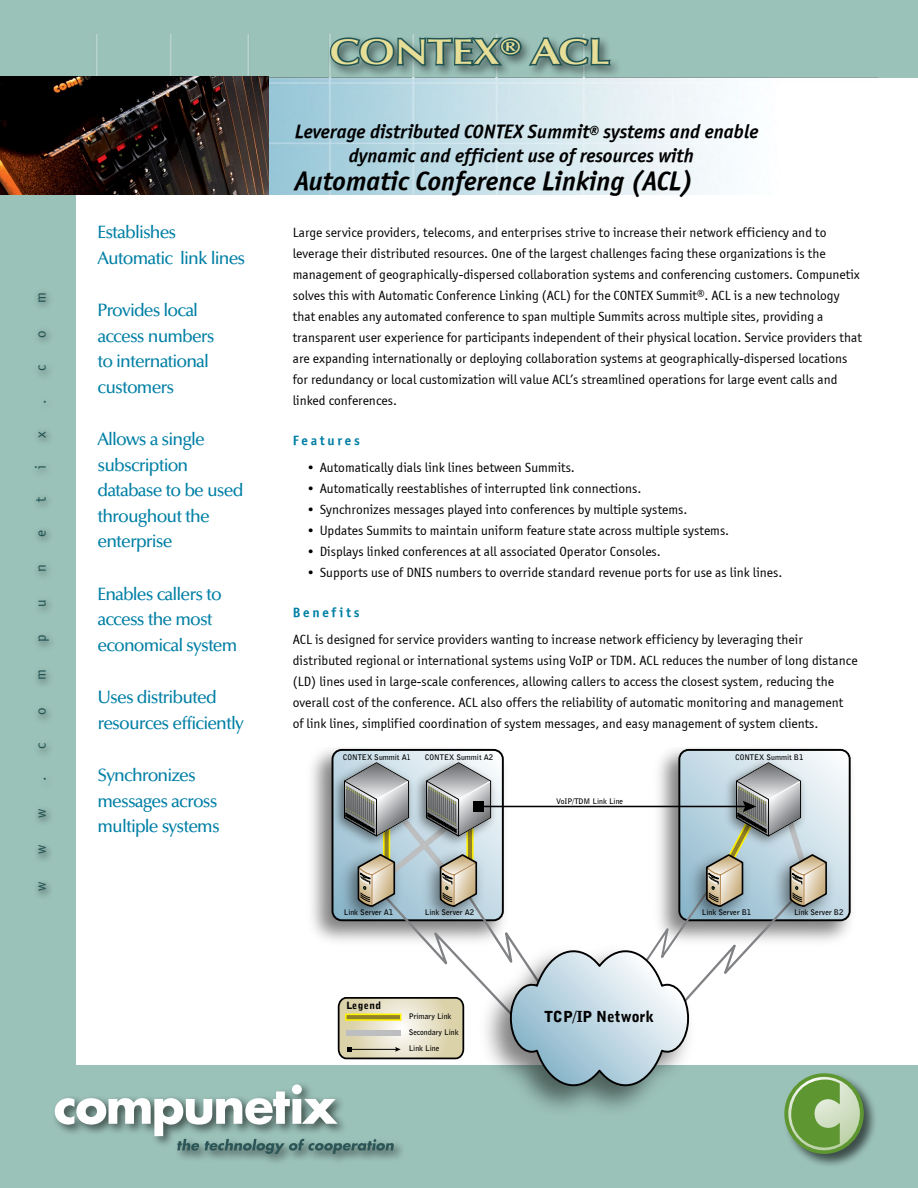
<style>
.page{position:relative;width:918px;height:1188px;background:#fff}
.page>*{position:absolute;margin:0;border:0;box-sizing:border-box;transform-origin:0 0}
.t1{font:600 36px "Optima";color:#e7de98;scale:1.2 1}
.t2{font:italic 27px "Officina Sans ITCTT Bold";color:#000}
.t3{font:italic 19.5px/24px "Officina Sans ITCTT Bold";color:#000;text-align:center}
.t4{font:500 18px/25.5px "Optima";letter-spacing:-.05em;color:#007fa5}
.t5{font:900 15.15px "Bell Gothic BT";color:#000}
.t6{font:15px "Officina Sans ITCTT Book";color:#205352}
.t7{font:13.5px/21px "Officina Sans ITCTT Book";color:#000}
.t8{font:13.5px "Officina Sans ITCTT Bold";letter-spacing:.2em;color:#007fa4}
.t9{font:900 10.05px "Bell Gothic BT";letter-spacing:.05em;color:#000}
.t10{font:700 7.65px/16px "Bell Gothic BT";color:#000}
</style>
<div class="page">
<div style="left:0;top:1065px;width:918px;height:123px;background:#9bc2b9"></div>
<div style="left:0;top:54px;width:75px;height:1134px;background:#9bc2b9"></div>
<div style="left:0;top:0;width:918px;height:78px;background:#9bc2b9"></div>
<img style="left:75px;top:35px;width:803px;height:160px">
<div style="left:327px;top:34px;width:296px;height:44px;background:#000;opacity:.5"></div>
<svg style="left:328px;top:34px;width:285px;height:34px"></svg>
<div style="left:29px;top:287px;width:28px;height:613px;background:#000;opacity:.75"></div>
<div style="left:51px;top:1081px;width:355px;height:85px;background:#000;opacity:.6"></div>
<img style="left:0;top:77px;width:268px;height:118px">
<div style="left:783px;top:1072px;width:95px;height:96px;background:#000;opacity:.6"></div>
<svg style="left:55px;top:750px;width:809px;height:404px"></svg>
<p class="t6" style="left:32px;top:303px;width:12px;rotate:-90deg">m</p>
<p class="t6" style="left:32px;top:338px;width:9px;rotate:-90deg">o</p>
<p class="t6" style="left:32px;top:371px;width:8px;rotate:-90deg">c</p>
<p class="t6" style="left:32px;top:404px;width:6px;rotate:-90deg">.</p>
<p class="t6" style="left:32px;top:438px;width:8px;rotate:-90deg">x</p>
<p class="t6" style="left:32px;top:469px;width:5px;rotate:-90deg">i</p>
<p class="t6" style="left:32px;top:502px;width:7px;rotate:-90deg">t</p>
<p class="t6" style="left:32px;top:537px;width:8px;rotate:-90deg">e</p>
<p class="t6" style="left:32px;top:572px;width:9px;rotate:-90deg">n</p>
<p class="t6" style="left:32px;top:607px;width:9px;rotate:-90deg">u</p>
<p class="t6" style="left:32px;top:642px;width:9px;rotate:-90deg">p</p>
<p class="t6" style="left:32px;top:680px;width:12px;rotate:-90deg">m</p>
<p class="t6" style="left:32px;top:715px;width:9px;rotate:-90deg">o</p>
<p class="t6" style="left:32px;top:749px;width:8px;rotate:-90deg">c</p>
<p class="t6" style="left:32px;top:781px;width:6px;rotate:-90deg">.</p>
<p class="t6" style="left:32px;top:818px;width:11px;rotate:-90deg">w</p>
<p class="t6" style="left:32px;top:854px;width:11px;rotate:-90deg">w</p>
<p class="t6" style="left:32px;top:891px;width:11px;rotate:-90deg">w</p>
<h3 class="t4" style="left:98px;top:220px;width:149px">Establishes<br>Automatic link lines</h3>
<h3 class="t4" style="left:98px;top:298px;width:119px">Provides local access numbers to international customers</h3>
<h3 class="t4" style="left:98px;top:427px;width:147px">Allows a single subscription database to be used throughout the enterprise</h3>
<h3 class="t4" style="left:98px;top:581px;width:141px">Enables callers to access the most economical system</h3>
<h3 class="t4" style="left:98px;top:685px;width:148px">Uses distributed resources efficiently</h3>
<h3 class="t4" style="left:98px;top:763px;width:124px">Synchronizes messages across multiple systems</h3>
<h1 class="t1" style="left:329px;top:31px;width:235px">CONTEX® ACL</h1>
<h3 class="t3" style="left:295px;top:119px;width:465px">Leverage distributed CONTEX Summit<sup>®</sup> systems and enable dynamic and efficient use of resources with</h3>
<h2 class="t2" style="left:295px;top:165px;width:400px">Automatic Conference Linking (ACL)</h2>
<p class="t7" style="left:293px;top:222px;width:571px">Large service providers, telecoms, and enterprises strive to increase their network efficiency and to leverage their distributed resources. One of the largest challenges facing these organizations is the management of geographically-dispersed collaboration systems and conferencing customers. Compunetix solves this with Automatic Conference Linking (ACL) for the CONTEX Summit<sup>®</sup>. ACL is a new technology that enables any automated conference to span multiple Summits across multiple sites, providing a transparent user experience for participants independent of their physical location. Service providers that are expanding internationally or deploying collaboration systems at geographically-dispersed locations for redundancy or local customization will value ACL’s streamlined operations for large event calls and linked conferences.</p>
<p class="t8" style="left:293px;top:432px;width:69px">Features</p>
<p class="t7" style="left:306px;top:457px;width:270px">• Automatically dials link lines between Summits.</p>
<p class="t7" style="left:306px;top:478px;width:337px">• Automatically reestablishes of interrupted link connections.</p>
<p class="t7" style="left:306px;top:499px;width:383px">• Synchronizes messages played into conferences by multiple systems.</p>
<p class="t7" style="left:306px;top:520px;width:425px">• Updates Summits to maintain uniform feature state across multiple systems.</p>
<p class="t7" style="left:306px;top:541px;width:356px">• Displays linked conferences at all associated Operator Consoles.</p>
<p class="t7" style="left:306px;top:562px;width:478px">• Supports use of DNIS numbers to override standard revenue ports for use as link lines.</p>
<p class="t8" style="left:293px;top:604px;width:68px">Benefits</p>
<p class="t7" style="left:293px;top:629px;width:566px">ACL is designed for service providers wanting to increase network efficiency by leveraging their distributed regional or international systems using VoIP or TDM. ACL reduces the number of long distance (LD) lines used in large-scale conferences, allowing callers to access the closest system, reducing the overall cost of the conference. ACL also offers the reliability of automatic monitoring and management<br>of link lines, simplified coordination of system messages, and easy management of system clients.</p>
<p class="t10" style="left:343px;top:749px;width:70px">CONTEX Summit A1</p>
<p class="t10" style="left:425px;top:749px;width:70px">CONTEX Summit A2</p>
<p class="t10" style="left:735px;top:749px;width:70px">CONTEX Summit B1</p>
<p class="t10" style="left:556px;top:793px;width:68px">VoIP/TDM Link Line</p>
<p class="t10" style="left:344px;top:904px;width:51px">Link Server A1</p>
<p class="t10" style="left:425px;top:904px;width:51px">Link Server A2</p>
<p class="t10" style="left:702px;top:904px;width:51px">Link Server B1</p>
<p class="t10" style="left:794px;top:904px;width:51px">Link Server B2</p>
<p class="t9" style="left:346px;top:999px;width:36px">Legend</p>
<p class="t10" style="left:409px;top:1008px;width:51px">Primary Link<br>Secondary Link</p>
<p class="t10" style="left:409px;top:1040px;width:32px">Link Line</p>
<p class="t5" style="left:544px;top:1007px;width:111px">TCP/IP Network</p>
</div>
